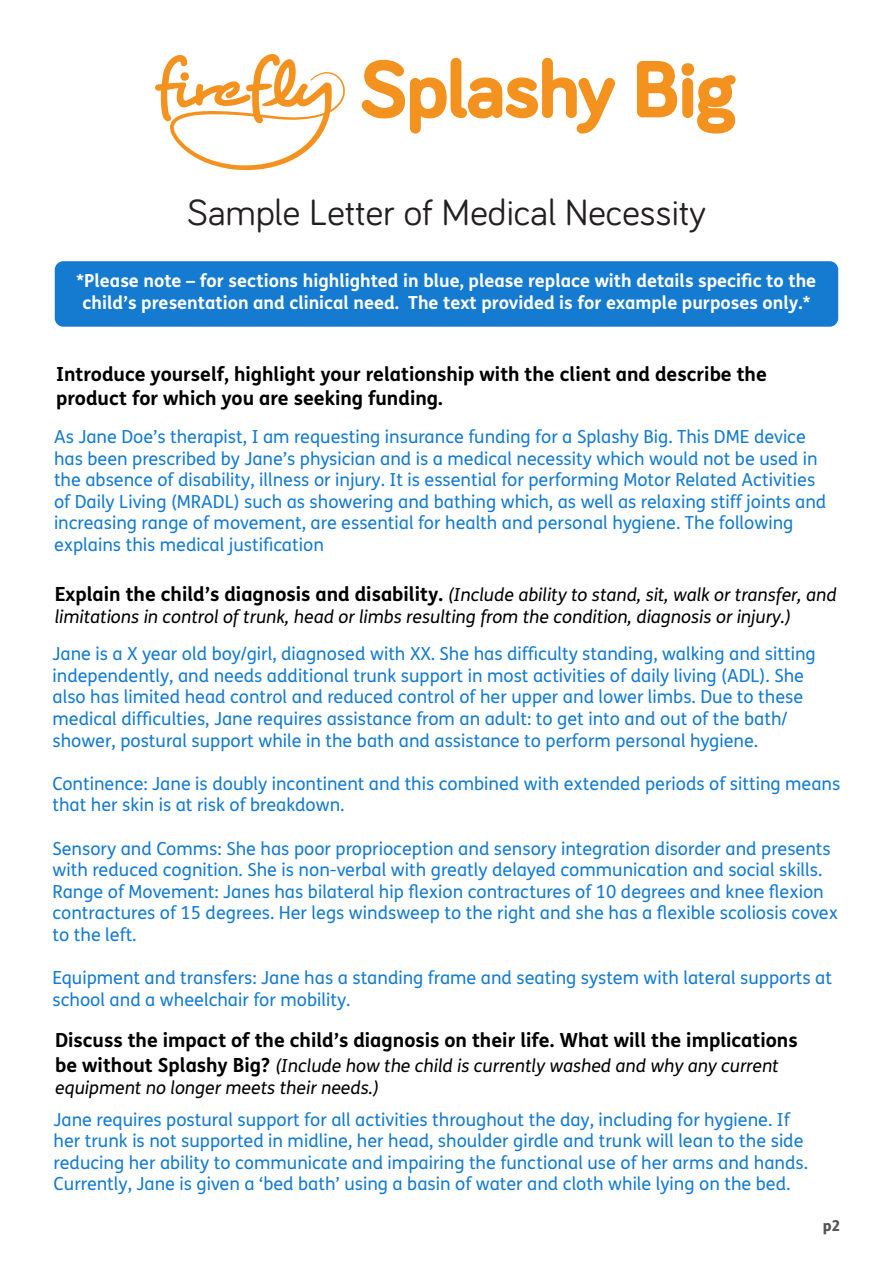
<style>
.page{position:relative;width:893px;height:1263px;background:#fff}
.page>*{position:absolute;margin:0;border:0;box-sizing:border-box;transform-origin:0 0}
.t1{font:37.5px "Bariol";color:#231f20}
.t2{font:700 19.5px/23.4px "FS Me";color:#000}
.t3{font:18px/21.6px "FS Me";color:#147bd1}
.t4{font:italic 18px/21.6px "FS Me";color:#000}
.t5{font:700 18px/21.6px "FS Me";color:#fff;text-align:center}
.t6{font:800 15px "FS Me";color:#535659}
.s1{font-weight:700;font-style:normal;font-size:19.5px}
</style>
<div class="page">
<div style="left:55px;top:261px;width:783px;height:66px;background:#147bd1;border-radius:9px"></div>
<svg style="left:155px;top:54px;width:190px;height:116px"></svg>
<svg style="left:361px;top:57px;width:255px;height:77px"></svg>
<svg style="left:637px;top:61px;width:99px;height:73px"></svg>
<h1 class="t1" style="left:187px;top:187px;width:520px">Sample Letter of Medical Necessity</h1>
<p class="t5" style="left:77px;top:269px;width:741px">*Please note – for sections highlighted in blue, please replace with details specific to the child’s presentation and clinical need. The text provided is for example purposes only.*</p>
<p class="t2" style="left:56px;top:362px;width:712px">Introduce yourself, highlight your relationship with the client and describe the product for which you are seeking funding.</p>
<p class="t3" style="left:54px;top:425px;width:774px">As Jane Doe’s therapist, I am requesting insurance funding for a Splashy Big. This DME device has been prescribed by Jane’s physician and is a medical necessity which would not be used in the absence of disability, illness or injury. It is essential for performing Motor Related Activities of Daily Living (MRADL) such as showering and bathing which, as well as relaxing stiff joints and increasing range of movement, are essential for health and personal hygiene. The following explains this medical justification</p>
<p class="t4" style="left:55px;top:584px;width:783px"><span class="s1">Explain the child’s diagnosis and disability.</span> (Include ability to stand, sit, walk or transfer, and limitations in control of trunk, head or limbs resulting from the condition, diagnosis or injury.)</p>
<p class="t3" style="left:53px;top:643px;width:765px">Jane is a X year old boy/girl, diagnosed with XX. She has difficulty standing, walking and sitting independently, and needs additional trunk support in most activities of daily living (ADL). She also has limited head control and reduced control of her upper and lower limbs. Due to these medical difficulties, Jane requires assistance from an adult: to get into and out of the bath/ shower, postural support while in the bath and assistance to perform personal hygiene.</p>
<p class="t3" style="left:53px;top:772px;width:789px">Continence: Jane is doubly incontinent and this combined with extended periods of sitting means that her skin is at risk of breakdown.</p>
<p class="t3" style="left:53px;top:837px;width:787px">Sensory and Comms: She has poor proprioception and sensory integration disorder and presents with reduced cognition. She is non-verbal with greatly delayed communication and social skills.<br>Range of Movement: Janes has bilateral hip flexion contractures of 10 degrees and knee flexion contractures of 15 degrees. Her legs windsweep to the right and she has a flexible scoliosis covex to the left.</p>
<p class="t3" style="left:53px;top:967px;width:781px">Equipment and transfers: Jane has a standing frame and seating system with lateral supports at school and a wheelchair for mobility.</p>
<p class="t2" style="left:55px;top:1027px;width:744px">Discuss the impact of the child’s diagnosis on their life. What will the implications</p>
<p class="t4" style="left:55px;top:1054px;width:725px"><span class="s1">be without Splashy Big?</span> (Include how the child is currently washed and why any current equipment no longer meets their needs.)</p>
<p class="t3" style="left:54px;top:1108px;width:756px">Jane requires postural support for all activities throughout the day, including for hygiene. If her trunk is not supported in midline, her head, shoulder girdle and trunk will lean to the side reducing her ability to communicate and impairing the functional use of her arms and hands.<br>Currently, Jane is given a ‘bed bath’ using a basin of water and cloth while lying on the bed.</p>
<p class="t6" style="left:823px;top:1213px;width:19px">p2</p>
</div>
